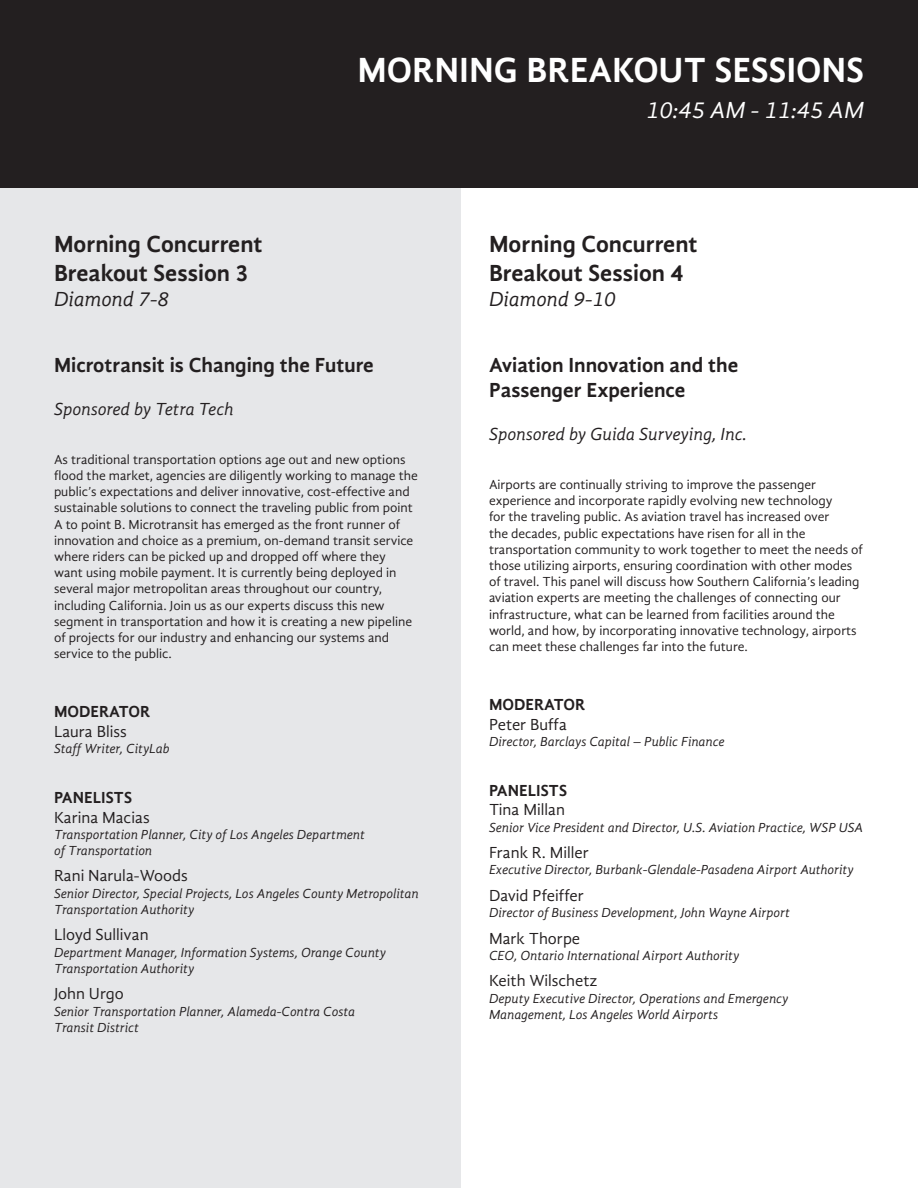
<style>
.page{position:relative;width:918px;height:1188px;background:#fff}
.page>*{position:absolute;margin:0;border:0;box-sizing:border-box;transform-origin:0 0}
.black_bar_titles{font:700 36px "Gandhi Sans";color:#fff}
.t1{font:700 24px/28.8px "Gandhi Sans";color:#231f20}
.black_bar_titles-2{font:italic 24px "Gandhi Sans";color:#fff}
.title_of_panel{font:700 21px/25.2px "Gandhi Sans";color:#231f20}
.room{font:italic 21px "Gandhi Sans";letter-spacing:-.01em;color:#231f20}
.sponsored_by{font:italic 18px "Gandhi Sans";color:#231f20}
.copy{font:16.5px "Gandhi Sans";color:#231f20}
.moderator_panelists{font:700 16.5px "Gandhi Sans";color:#231f20}
.panel_description{font:13.5px/16.2px "Gandhi Sans";color:#231f20}
.titles{font:italic 13.5px/16.2px "Gandhi Sans";color:#231f20}
</style>
<div class="page">
<div style="left:0;top:0;width:460px;height:1188px;background:#e6e7e9"></div>
<div style="left:0;top:0;width:918px;height:187px;background:#231f20"></div>
<p class="t1" style="left:54px;top:230px;width:210px">Morning Concurrent<br>Breakout Session 3</p>
<p class="room" style="left:54px;top:287px;width:117px">Diamond 7-8</p>
<p class="black_bar_titles" style="left:357px;top:49px;width:508px">MORNING BREAKOUT SESSIONS</p>
<p class="black_bar_titles-2" style="left:646px;top:97px;width:219px">10:45 AM - 11:45 AM</p>
<p class="t1" style="left:489px;top:230px;width:210px">Morning Concurrent<br>Breakout Session 4</p>
<p class="room" style="left:489px;top:287px;width:128px">Diamond 9-10</p>
<p class="title_of_panel" style="left:54px;top:352px;width:321px">Microtransit is Changing the Future</p>
<p class="sponsored_by" style="left:54px;top:399px;width:181px">Sponsored by Tetra Tech</p>
<p class="panel_description" style="left:54px;top:451px;width:365px">As traditional transportation options age out and new options flood the market, agencies are diligently working to manage the public’s expectations and deliver innovative, cost-effective and sustainable solutions to connect the traveling public from point A to point B. Microtransit has emerged as the front runner of innovation and choice as a premium, on-demand transit service where riders can be picked up and dropped off where they want using mobile payment. It is currently being deployed in several major metropolitan areas throughout our country, including California. Join us as our experts discuss this new segment in transportation and how it is creating a new pipeline of projects for our industry and enhancing our systems and service to the public.</p>
<p class="moderator_panelists" style="left:54px;top:702px;width:98px">MODERATOR</p>
<p class="copy" style="left:54px;top:722px;width:74px">Laura Bliss</p>
<p class="titles" style="left:54px;top:741px;width:117px">Staff Writer, CityLab</p>
<p class="moderator_panelists" style="left:54px;top:788px;width:80px">PANELISTS</p>
<p class="copy" style="left:54px;top:808px;width:97px">Karina Macias</p>
<p class="titles" style="left:54px;top:826px;width:313px">Transportation Planner, City of Los Angeles Department of Transportation</p>
<p class="copy" style="left:54px;top:867px;width:135px">Rani Narula-Woods</p>
<p class="titles" style="left:54px;top:885px;width:366px">Senior Director, Special Projects, Los Angeles County Metropolitan<br>Transportation Authority</p>
<p class="copy" style="left:54px;top:925px;width:96px">Lloyd Sullivan</p>
<p class="titles" style="left:54px;top:944px;width:333px">Department Manager, Information Systems, Orange County<br>Transportation Authority</p>
<p class="copy" style="left:54px;top:984px;width:71px">John Urgo</p>
<p class="titles" style="left:54px;top:1003px;width:303px">Senior Transportation Planner, Alameda-Contra Costa<br>Transit District</p>
<p class="title_of_panel" style="left:489px;top:352px;width:251px">Aviation Innovation and the<br>Passenger Experience</p>
<p class="sponsored_by" style="left:489px;top:424px;width:260px">Sponsored by Guida Surveying, Inc.</p>
<p class="panel_description" style="left:489px;top:476px;width:376px">Airports are continually striving to improve the passenger experience and incorporate rapidly evolving new technology<br>for the traveling public. As aviation travel has increased over<br>the decades, public expectations have risen for all in the transportation community to work together to meet the needs of those utilizing airports, ensuring coordination with other modes of travel. This panel will discuss how Southern California’s leading aviation experts are meeting the challenges of connecting our infrastructure, what can be learned from facilities around the world, and how, by incorporating innovative technology, airports can meet these challenges far into the future.</p>
<p class="moderator_panelists" style="left:489px;top:695px;width:98px">MODERATOR</p>
<p class="copy" style="left:489px;top:715px;width:80px">Peter Buffa</p>
<p class="titles" style="left:489px;top:733px;width:237px">Director, Barclays Capital – Public Finance</p>
<p class="moderator_panelists" style="left:489px;top:780px;width:80px">PANELISTS</p>
<p class="copy" style="left:489px;top:800px;width:78px">Tina Millan</p>
<p class="titles" style="left:489px;top:819px;width:376px">Senior Vice President and Director, U.S. Aviation Practice, WSP USA</p>
<p class="copy" style="left:489px;top:843px;width:101px">Frank R. Miller</p>
<p class="titles" style="left:489px;top:862px;width:366px">Executive Director, Burbank-Glendale-Pasadena Airport Authority</p>
<p class="copy" style="left:489px;top:886px;width:96px">David Pfeiffer</p>
<p class="titles" style="left:489px;top:904px;width:302px">Director of Business Development, John Wayne Airport</p>
<p class="copy" style="left:489px;top:929px;width:93px">Mark Thorpe</p>
<p class="titles" style="left:489px;top:947px;width:252px">CEO, Ontario International Airport Authority</p>
<p class="copy" style="left:489px;top:971px;width:110px">Keith Wilschetz</p>
<p class="titles" style="left:489px;top:990px;width:301px">Deputy Executive Director, Operations and Emergency<br>Management, Los Angeles World Airports</p>
</div>
